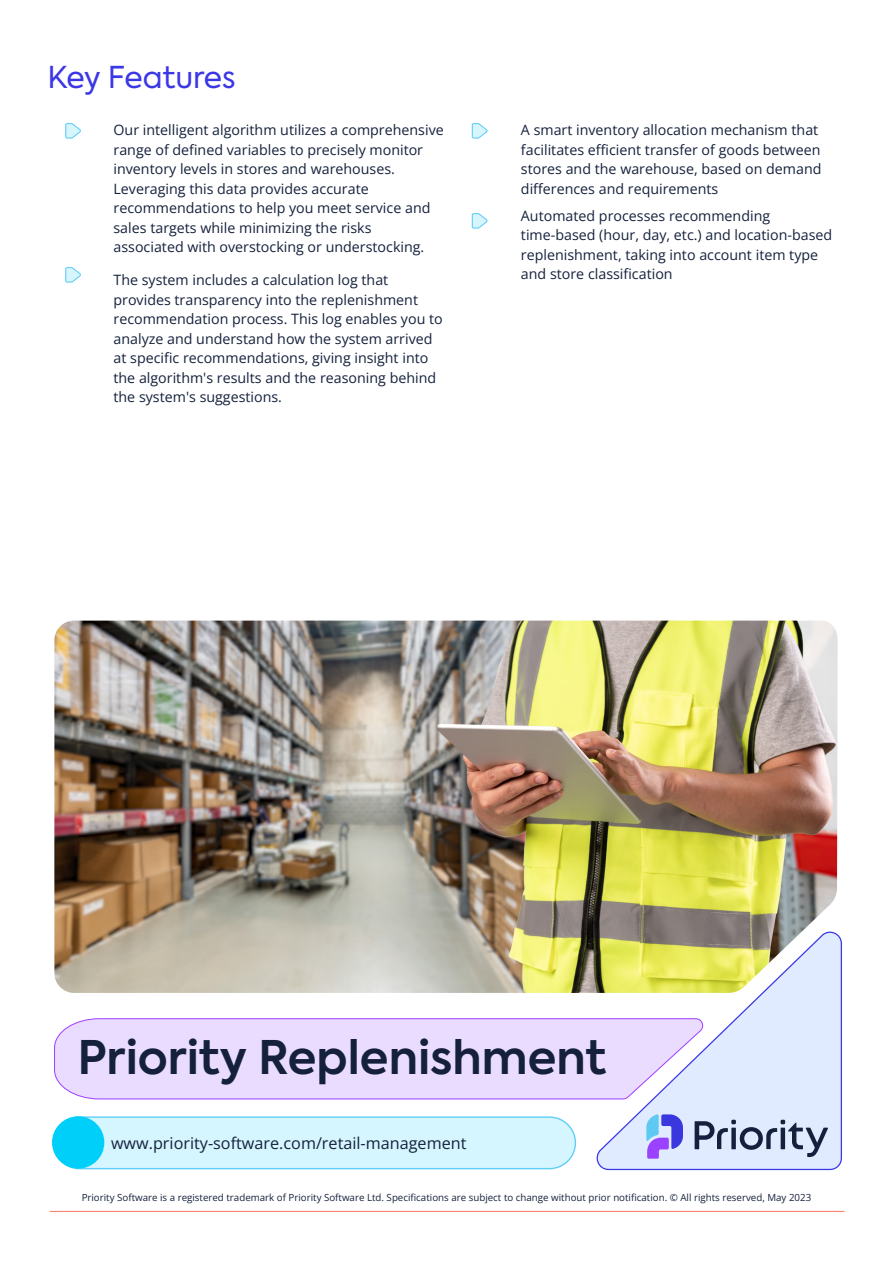
<style>
.page{position:relative;width:893px;height:1263px;background:#fff}
.page>*{position:absolute;margin:0;border:0;box-sizing:border-box;transform-origin:0 0}
.t1{font:600 46.05px "Axiforma";color:#15213c}
.t2{font:30px "Axiforma";color:#3b37e6}
.t3{font:16.2px "Open Sans";color:#15213c}
.t4{font:14.25px/19.5px "Open Sans";color:#15213c}
.t5{font:9.75px "Open Sans";color:#15213c}
</style>
<div class="page">
<svg style="left:65px;top:123px;width:16px;height:16px"></svg>
<svg style="left:65px;top:267px;width:16px;height:16px"></svg>
<svg style="left:472px;top:123px;width:15px;height:16px"></svg>
<svg style="left:472px;top:213px;width:15px;height:16px"></svg>
<hr style="left:50px;top:1211px;width:794px;height:1px;background:#ff796d">
<svg style="left:596px;top:935px;width:246px;height:236px"></svg>
<svg style="left:54px;top:1018px;width:651px;height:82px"></svg>
<div style="left:54px;top:1117px;width:521px;height:51px;background:#d5f5ff;border-radius:26px"></div>
<div style="left:53px;top:1116px;width:523px;height:53px;border:1px solid #5ecef7;border-radius:26px"></div>
<svg style="left:646px;top:1114px;width:37px;height:45px"></svg>
<svg style="left:695px;top:1120px;width:133px;height:37px"></svg>
<div style="left:52px;top:1116px;width:52px;height:52px;background:#00d0f9;border-radius:50%"></div>
<img style="left:54px;top:621px;width:784px;height:372px">
<h2 class="t2" style="left:48px;top:57px;width:190px">Key Features</h2>
<p class="t4" style="left:114px;top:120px;width:332px">Our intelligent algorithm utilizes a comprehensive range of defined variables to precisely monitor inventory levels in stores and warehouses.<br>Leveraging this data provides accurate recommendations to help you meet service and sales targets while minimizing the risks associated with overstocking or understocking.</p>
<p class="t4" style="left:114px;top:270px;width:331px">The system includes a calculation log that provides transparency into the replenishment recommendation process. This log enables you to analyze and understand how the system arrived at specific recommendations, giving insight into the algorithm's results and the reasoning behind the system's suggestions.</p>
<p class="t4" style="left:521px;top:120px;width:302px">A smart inventory allocation mechanism that facilitates efficient transfer of goods between stores and the warehouse, based on demand differences and requirements</p>
<p class="t4" style="left:521px;top:205px;width:313px">Automated processes recommending time-based (hour, day, etc.) and location-based replenishment, taking into account item type and store classification</p>
<h1 class="t1" style="left:78px;top:1027px;width:530px">Priority Replenishment</h1>
<p class="t3" style="left:111px;top:1132px;width:357px">www.priority-software.com/retail-management</p>
<p class="t5" style="left:82px;top:1191px;width:731px">Priority Software is a registered trademark of Priority Software Ltd. Specifications are subject to change without prior notification. © All rights reserved, May 2023</p>
</div>
